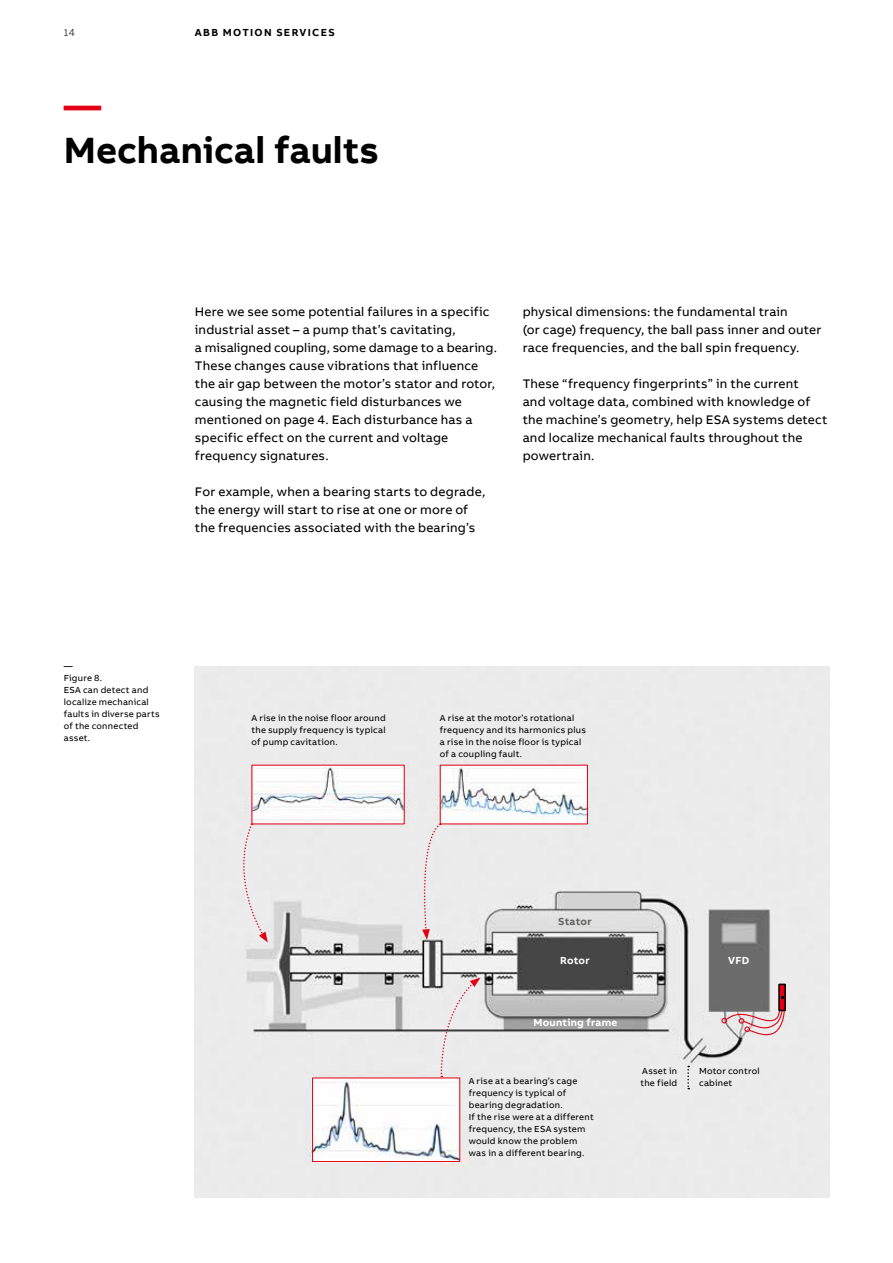
<style>
.page{position:relative;width:893px;height:1263px;background:#fff}
.page>*{position:absolute;margin:0;border:0;box-sizing:border-box;transform-origin:0 0}
.t1{font:700 37.5px "AB Bvoice";color:#000}
.t2{font:700 37.5px "AB Bvoice";color:#e30015}
.t3{font:12.75px/18px "AB Bvoice";letter-spacing:.015em;color:#000}
.t4{font:700 10.5px "AB Bvoice";letter-spacing:.02em;color:#fff}
.t5{font:700 10.5px "AB Bvoice";letter-spacing:.125em;color:#000}
.t6{font:700 10.5px "AB Bvoice";letter-spacing:.015em;color:#626261}
.t7{font:300 10.5px "AB Bvoice";color:#000}
.t8{font:9px/12px "AB Bvoice";letter-spacing:.025em;color:#000}
</style>
<div class="page">
<img style="left:195px;top:667px;width:634px;height:531px">
<svg style="left:687px;top:1066px;width:2px;height:23px"></svg>
<svg style="left:721px;top:1009px;width:64px;height:28px;background:#d9bdbf"></svg>
<div style="left:779px;top:984px;width:6px;height:26px;background:#e30015"></div>
<div style="left:778px;top:983px;width:8px;height:28px;border:2px solid #000"></div>
<svg style="left:420px;top:823px;width:21px;height:117px;background:#eae1e2"></svg>
<div style="left:232px;top:823px;width:36px;height:119px;background:#ececec"></div>
<svg style="left:440px;top:977px;width:40px;height:100px;background:#e6e1e1"></svg>
<div style="left:312px;top:1077px;width:148px;height:85px;border:1px solid #e30015"></div>
<p class="t7" style="left:64px;top:26px;width:13px">14</p>
<p class="t5" style="left:195px;top:25px;width:141px">ABB MOTION SERVICES</p>
<h1 class="t2" style="left:64px;top:81px;width:39px">—</h1>
<h1 class="t1" style="left:64px;top:126px;width:317px">Mechanical faults</h1>
<p class="t3" style="left:195px;top:303px;width:304px">Here we see some potential failures in a specific industrial asset – a pump that’s cavitating,<br>a misaligned coupling, some damage to a bearing.<br>These changes cause vibrations that influence the air gap between the motor’s stator and rotor, causing the magnetic field disturbances we mentioned on page 4. Each disturbance has a specific effect on the current and voltage frequency signatures.</p>
<p class="t3" style="left:195px;top:483px;width:292px">For example, when a bearing starts to degrade, the energy will start to rise at one or more of the frequencies associated with the bearing’s</p>
<p class="t3" style="left:523px;top:303px;width:300px">physical dimensions: the fundamental train<br>(or cage) frequency, the ball pass inner and outer race frequencies, and the ball spin frequency.</p>
<p class="t3" style="left:523px;top:375px;width:306px">These “frequency fingerprints” in the current<br>and voltage data, combined with knowledge of the machine’s geometry, help ESA systems detect and localize mechanical faults throughout the powertrain.</p>
<p class="t8" style="left:64px;top:660px;width:97px">—<br>Figure 8.<br>ESA can detect and localize mechanical faults in diverse parts of the connected asset.</p>
<p class="t8" style="left:252px;top:712px;width:136px;text-align:justify">A rise in the noise floor around the supply frequency is typical of pump cavitation.</p>
<p class="t8" style="left:440px;top:712px;width:148px">A rise at the motorʼs rotational frequency and its harmonics plus a rise in the noise floor is typical of a coupling fault.</p>
<p class="t6" style="left:558px;top:914px;width:35px">Stator</p>
<p class="t4" style="left:560px;top:954px;width:31px">Rotor</p>
<p class="t4" style="left:728px;top:954px;width:23px">VFD</p>
<p class="t4" style="left:533px;top:1016px;width:86px">Mounting frame</p>
<p class="t8" style="left:469px;top:1074px;width:127px">A rise at a bearingʼs cage frequency is typical of bearing degradation.<br>If the rise were at a different frequency, the ESA system would know the problem was in a different bearing.</p>
<p class="t8" style="left:640px;top:1065px;width:38px">Asset in the field</p>
<p class="t8" style="left:699px;top:1065px;width:62px">Motor control cabinet</p>
</div>
